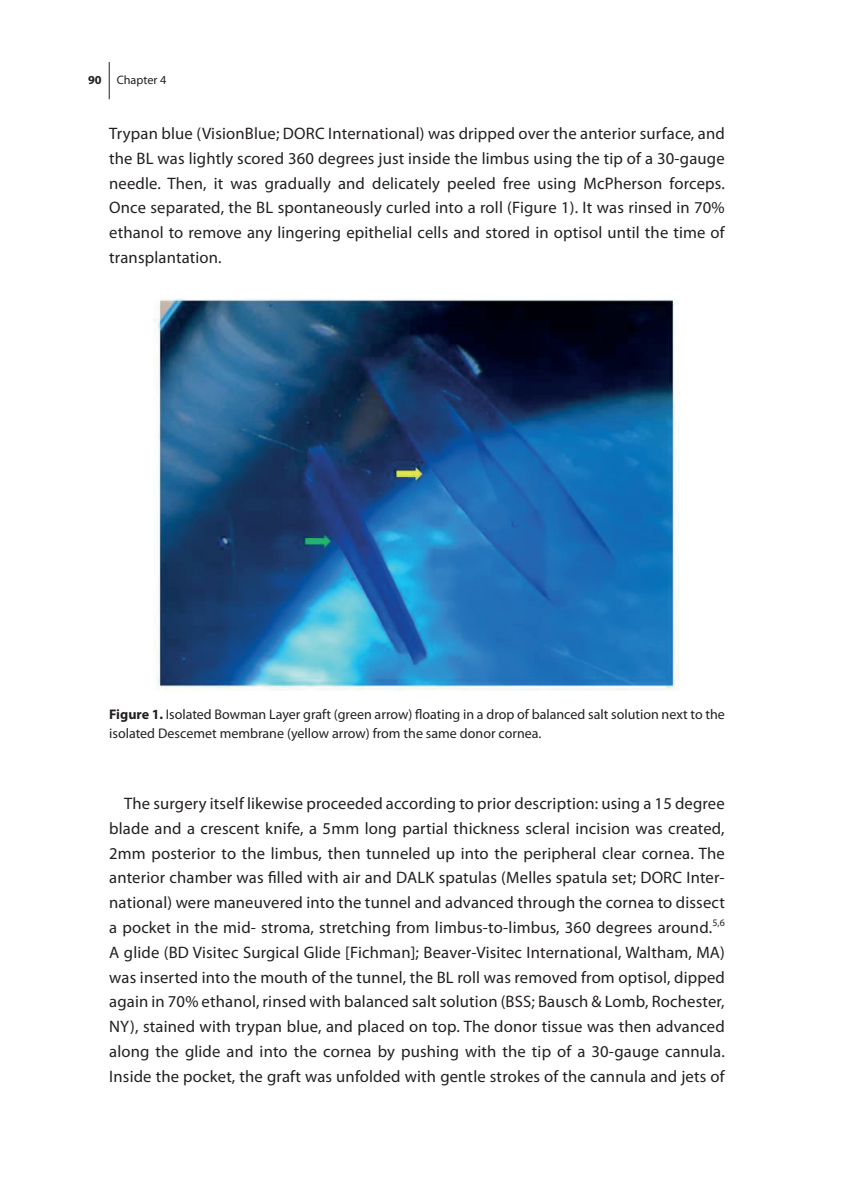
<style>
.page{position:relative;width:844px;height:1191px;background:#fff}
.page>*{position:absolute;margin:0;border:0;box-sizing:border-box;transform-origin:0 0}
.t1{font:16.62px/24.8px "Myriad Pro";letter-spacing:.01em;color:#231f20;text-align:justify}
.t2{font:14px/19.2px "Myriad Pro";color:#231f20}
.t3{font:12.25px "Myriad Pro";color:#231f20}
.t4{font:7.88px "Arial Unicode MS";letter-spacing:.01em;color:#000001}
.s1{font-weight:700}
</style>
<div class="page">
<hr style="left:109px;top:62px;width:1px;height:37px;background:#231f20">
<img style="left:153px;top:298px;width:526px;height:393px">
<p class="t3" style="left:88px;top:72px;width:80px"><span class="s1">90</span> Chapter 4</p>
<p class="t1" style="left:109px;top:121px;width:617px">Trypan blue (VisionBlue; DORC International) was dripped over the anterior surface, and the BL was lightly scored 360 degrees just inside the limbus using the tip of a 30-gauge needle. Then, it was gradually and delicately peeled free using McPherson forceps.<br>Once separated, the BL spontaneously curled into a roll (Figure 1). It was rinsed in 70% ethanol to remove any lingering epithelial cells and stored in optisol until the time of transplantation.</p>
<p class="t4" style="left:104px;top:248px;width:31px">Figure 1</p>
<p class="t2" style="left:109px;top:704px;width:617px"><span class="s1">figure 1.</span> Isolated Bowman Layer graft (green arrow) floating in a drop of balanced salt solution next to the isolated Descemet membrane (yellow arrow) from the same donor cornea.</p>
<p class="t1" style="left:109px;top:790px;width:617px;text-indent:15px">The surgery itself likewise proceeded according to prior description: using a 15 degree blade and a crescent knife, a 5mm long partial thickness scleral incision was created, 2mm posterior to the limbus, then tunneled up into the peripheral clear cornea. The anterior chamber was filled with air and DALK spatulas (Melles spatula set; DORC Inter&shy;national) were maneuvered into the tunnel and advanced through the cornea to dissect a pocket in the mid- stroma, stretching from limbus-to-limbus, 360 degrees around.<sup>5,6<br></sup>A glide (BD Visitec Surgical Glide [Fichman]; Beaver-Visitec International, Waltham, MA) was inserted into the mouth of the tunnel, the BL roll was removed from optisol, dipped again in 70% ethanol, rinsed with balanced salt solution (BSS; Bausch &amp; Lomb, Rochester, NY), stained with trypan blue, and placed on top. The donor tissue was then advanced along the glide and into the cornea by pushing with the tip of a 30-gauge cannula.<br>Inside the pocket, the graft was unfolded with gentle strokes of the cannula and jets of</p>
</div>
